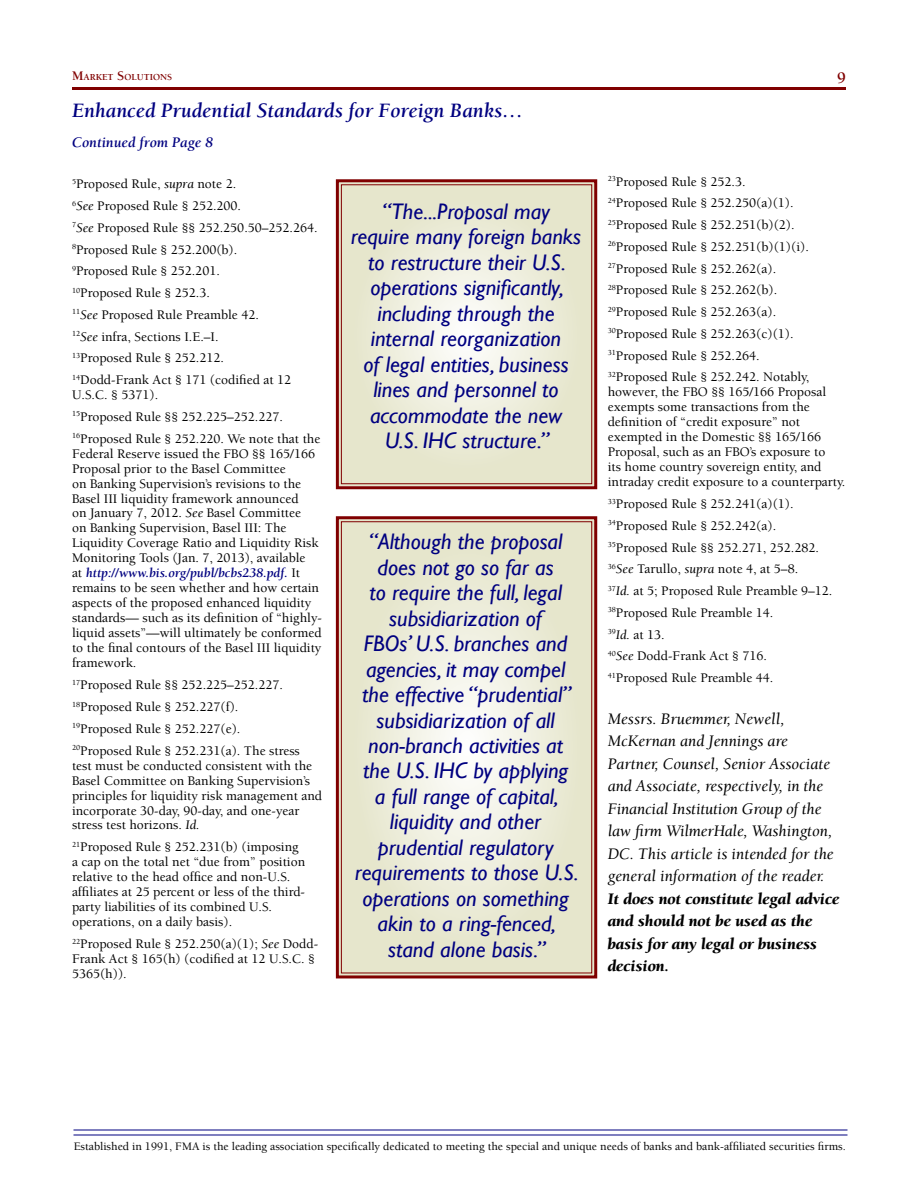
<style>
.page{position:relative;width:918px;height:1188px;background:#fff}
.page>*{position:absolute;margin:0;border:0;box-sizing:border-box;transform-origin:0 0}
.t1{font:italic 22.5px/25.5px "Gill Sans";color:#000080;text-align:center}
.t2{font:italic 700 21px "Berkeley";color:#000080}
.t3{font:italic 16.5px/22.5px "Berkeley";color:#000}
.t4{font:italic 900 16.5px/22.5px "Berkeley";color:#000}
.t5{font:700 16.5px "Berkeley";color:#800000}
.t6{font:italic 700 15px "Berkeley";color:#000080}
.t7{font:500 13.5px/21.8px "Berkeley";color:#000}
.t8{font:500 11.7px "Berkeley";color:#000}
.t9{font:700 9.45px "Berkeley";color:#800000}
.s1{font-size:13.5px}
.s2{font-weight:400;font-style:italic}
.s3{font-weight:700;font-style:italic;color:#000080}
.s4{font-size:15px}
</style>
<div class="page">
<hr style="left:72px;top:87px;width:774px;height:3px;background:#800000">
<hr style="left:74px;top:1129px;width:774px;height:2px;background:#000080">
<hr style="left:74px;top:1134px;width:774px;height:2px;background:#000080">
<svg style="left:335px;top:516px;width:263px;height:463px;background:#e7e2ce"></svg>
<div style="left:341px;top:521px;width:251px;height:452px;border:1px solid #800000"></div>
<svg style="left:335px;top:179px;width:263px;height:311px;background:#e6e0cd"></svg>
<div style="left:341px;top:184px;width:251px;height:300px;border:1px solid #800000"></div>
<p class="t9" style="left:72px;top:72px;width:101px"><span class="s1">M</span>ARKET <span class="s1">S</span>OLUTIONS</p>
<p class="t5" style="left:837px;top:69px;width:10px">9</p>
<h2 class="t2" style="left:72px;top:99px;width:453px">Enhanced Prudential Standards for Foreign Banks…</h2>
<p class="t6" style="left:72px;top:134px;width:143px">Continued from Page 8</p>
<p class="t7" style="left:72px;top:173px;width:247px"><sup>5</sup>Proposed Rule, <span class="s2">supra</span> note 2.<br><sup>6</sup><span class="s2">See</span> Proposed Rule § 252.200.<br><sup>7</sup><span class="s2">See</span> Proposed Rule §§ 252.250.50–252.264.<br><sup>8</sup>Proposed Rule § 252.200(b).<br><sup>9</sup>Proposed Rule § 252.201.<br><sup>10</sup>Proposed Rule § 252.3.<br><sup>11</sup><span class="s2">See</span> Proposed Rule Preamble 42.<br><sup>12</sup><span class="s2">See</span> infra, Sections I.E.–I.<br><sup>13</sup>Proposed Rule § 252.212.<br><sup>14</sup>Dodd-Frank Act § 171 (codified at 12</p>
<p class="t7" style="left:72px;top:384px;width:250px">U.S.C. § 5371).<br><sup>15</sup>Proposed Rule §§ 252.225–252.227.<br><sup>16</sup>Proposed Rule § 252.220. We note that the</p>
<p class="t7" style="left:72px;top:446px;width:251px;line-height:15px">Federal Reserve issued the FBO §§ 165/166<br>Proposal prior to the Basel Committee<br>on Banking Supervision’s revisions to the Basel III liquidity framework announced<br>on January 7, 2012. <span class="s2">See</span> Basel Committee<br>on Banking Supervision, Basel III: The Liquidity Coverage Ratio and Liquidity Risk Monitoring Tools (Jan. 7, 2013), available<br>at <span class="s3">http://www.bis.org/publ/bcbs238.pdf.</span> It remains to be seen whether and how certain aspects of the proposed enhanced liquidity standards— such as its definition of “highly&shy;liquid assets”—will ultimately be conformed to the final contours of the Basel III liquidity framework.</p>
<p class="t7" style="left:72px;top:674px;width:229px"><sup>17</sup>Proposed Rule §§ 252.225–252.227.<br><sup>18</sup>Proposed Rule § 252.227(f).<br><sup>19</sup>Proposed Rule § 252.227(e).<br><sup>20</sup>Proposed Rule § 252.231(a). The stress</p>
<p class="t7" style="left:72px;top:758px;width:252px;line-height:15px">test must be conducted consistent with the Basel Committee on Banking Supervision’s principles for liquidity risk management and incorporate 30-day, 90-day, and one-year stress test horizons. <span class="s2">Id.</span></p>
<p class="t7" style="left:72px;top:840px;width:235px;line-height:15px"><sup>21</sup>Proposed Rule § 252.231(b) (imposing a cap on the total net “due from” position relative to the head office and non-U.S. affiliates at 25 percent or less of the third&shy;party liabilities of its combined U.S. operations, on a daily basis).</p>
<p class="t7" style="left:72px;top:937px;width:248px;line-height:15px"><sup>22</sup>Proposed Rule § 252.250(a)(1); <span class="s2">See</span> Dodd-<br>Frank Act § 165(h) (codified at 12 U.S.C. §<br>5365(h)).</p>
<p class="t1" style="left:351px;top:199px;width:232px">“The...Proposal may require many foreign banks to restructure their U.S. operations significantly, including through the internal reorganization<br>of legal entities, business lines and personnel to accommodate the new<br>U.S. IHC structure.”</p>
<p class="t1" style="left:355px;top:529px;width:225px">“Although the proposal does not go so far as<br>to require the full, legal subsidiarization of<br>FBOs’ U.S. branches and agencies, it may compel the effective “prudential” subsidiarization of all non-branch activities at the U.S. IHC by applying<br>a full range of capital, liquidity and other prudential regulatory requirements to those U.S. operations on something akin to a ring-fenced, stand alone basis.”</p>
<p class="t7" style="left:608px;top:171px;width:203px"><sup>23</sup>Proposed Rule § 252.3.<br><sup>24</sup>Proposed Rule § 252.250(a)(1).<br><sup>25</sup>Proposed Rule § 252.251(b)(2).<br><sup>26</sup>Proposed Rule § 252.251(b)(1)(i).<br><sup>27</sup>Proposed Rule § 252.262(a).<br><sup>28</sup>Proposed Rule § 252.262(b).<br><sup>29</sup>Proposed Rule § 252.263(a).<br><sup>30</sup>Proposed Rule § 252.263(c)(1).<br><sup>31</sup>Proposed Rule § 252.264.<br><sup>32</sup>Proposed Rule § 252.242. Notably,</p>
<p class="t7" style="left:608px;top:385px;width:239px;line-height:15px">however, the FBO §§ 165/166 Proposal exempts some transactions from the definition of “credit exposure” not exempted in the Domestic §§ 165/166<br>Proposal, such as an FBO’s exposure to<br>its home country sovereign entity, and intraday credit exposure to a counterparty.</p>
<p class="t7" style="left:608px;top:493px;width:226px"><sup>33</sup>Proposed Rule § 252.241(a)(1).<br><sup>34</sup>Proposed Rule § 252.242(a).<br><sup>35</sup>Proposed Rule §§ 252.271, 252.282.<br><sup>36</sup><span class="s2">See</span> Tarullo, <span class="s2">supra</span> note 4, at 5–8.<br><sup>37</sup><span class="s2">Id.</span> at 5; Proposed Rule Preamble 9–12.<br><sup>38</sup>Proposed Rule Preamble 14.<br><sup>39</sup><span class="s2">Id.</span> at 13.<br><sup>40</sup><span class="s2">See</span> Dodd-Frank Act § 716.<br><sup>41</sup>Proposed Rule Preamble 44.</p>
<p class="t3" style="left:608px;top:708px;width:227px">Messrs. Bruemmer, Newell, McKernan and Jennings are Partner, Counsel, Senior Associate and Associate, respectively, in the Financial Institution Group of the law firm WilmerHale, Washington, DC. This article is intended for the general information of the reader.</p>
<p class="t4" style="left:608px;top:888px;width:233px">It does not constitute legal advice and should not be used as the basis for any legal or business decision<span class="s4">.</span></p>
<p class="t8" style="left:74px;top:1140px;width:774px">Established in 1991, FMA is the leading association specifically dedicated to meeting the special and unique needs of banks and bank-affiliated securities firms.</p>
</div>
